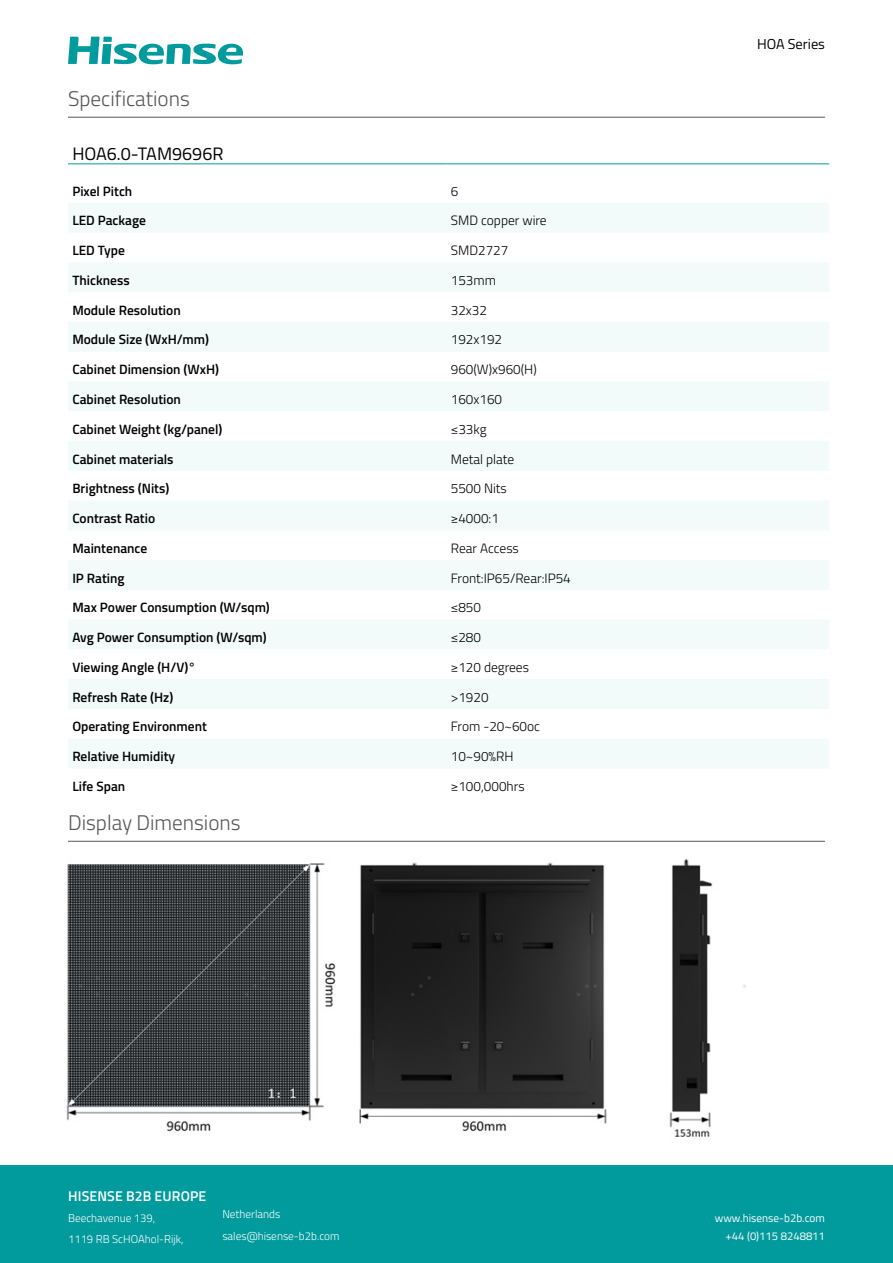
<style>
.page{position:relative;width:893px;height:1263px;background:#fff}
.page>*{position:absolute;margin:0;border:0;box-sizing:border-box;transform-origin:0 0}
.t1{font:300 21.15px "Titillium Web";color:#575756}
.t2{font:18px "Titillium Web";color:#000}
.t3{font:14.4px "Titillium Web";color:#000}
.t4{font:600 14.1px "Titillium Web";letter-spacing:.01em;color:#fff}
.t5{font:600 13.5px "Titillium Web";color:#000}
.t6{font:300 13.5px "Titillium Web";color:#000}
.t7{font:300 11.25px/21.1px "Titillium Web";color:#fff}
.t8{font:11.25px/18.5px "Titillium Web";color:#fff;text-align:right}
</style>
<div class="page">
<div style="left:0;top:1165px;width:893px;height:98px;background:#019a9d"></div>
<svg style="left:68px;top:203px;width:761px;height:565px;fill:#f2fafa"></svg>
<hr style="left:68px;top:164px;width:378px;height:1px;background:#019a9d">
<hr style="left:446px;top:164px;width:383px;height:1px;background:#019a9d">
<hr style="left:68px;top:117px;width:757px;height:1px;background:#575756">
<svg style="left:68px;top:37px;width:176px;height:27px"></svg>
<hr style="left:68px;top:841px;width:757px;height:1px;background:#575756">
<img style="left:66px;top:859px;width:680px;height:278px">
<h1 class="t1" style="left:68px;top:83px;width:123px">Specifications</h1>
<h2 class="t2" style="left:72px;top:140px;width:153px">HOA6.0-TAM9696R</h2>
<p class="t5" style="left:72px;top:181px;width:61px">Pixel Pitch</p>
<p class="t6" style="left:451px;top:181px;width:9px">6</p>
<p class="t5" style="left:72px;top:210px;width:75px">LED Package</p>
<p class="t6" style="left:451px;top:211px;width:97px">SMD copper wire</p>
<p class="t5" style="left:72px;top:240px;width:54px">LED Type</p>
<p class="t6" style="left:451px;top:241px;width:59px">SMD2727</p>
<p class="t5" style="left:72px;top:270px;width:59px">Thickness</p>
<p class="t6" style="left:451px;top:270px;width:47px">153mm</p>
<p class="t5" style="left:72px;top:300px;width:110px">Module Resolution</p>
<p class="t6" style="left:451px;top:300px;width:38px">32x32</p>
<p class="t5" style="left:72px;top:330px;width:138px">Module Size (WxH/mm)</p>
<p class="t6" style="left:451px;top:330px;width:53px">192x192</p>
<p class="t5" style="left:72px;top:359px;width:148px">Cabinet Dimension (WxH)</p>
<p class="t6" style="left:451px;top:360px;width:87px">960(W)x960(H)</p>
<p class="t5" style="left:72px;top:389px;width:110px">Cabinet Resolution</p>
<p class="t6" style="left:451px;top:389px;width:53px">160x160</p>
<p class="t5" style="left:72px;top:419px;width:152px">Cabinet Weight (kg/panel)</p>
<p class="t6" style="left:451px;top:419px;width:37px">≤33kg</p>
<p class="t5" style="left:72px;top:449px;width:103px">Cabinet materials</p>
<p class="t6" style="left:451px;top:449px;width:65px">Metal plate</p>
<p class="t5" style="left:72px;top:478px;width:98px">Brightness (Nits)</p>
<p class="t6" style="left:451px;top:479px;width:58px">5500 Nits</p>
<p class="t5" style="left:72px;top:508px;width:84px">Contrast Ratio</p>
<p class="t6" style="left:451px;top:509px;width:50px">≥4000:1</p>
<p class="t5" style="left:72px;top:538px;width:76px">Maintenance</p>
<p class="t6" style="left:451px;top:538px;width:70px">Rear Access</p>
<p class="t5" style="left:72px;top:568px;width:54px">IP Rating</p>
<p class="t6" style="left:451px;top:568px;width:122px">Front:IP65/Rear:IP54</p>
<p class="t5" style="left:72px;top:597px;width:199px">Max Power Consumption (W/sqm)</p>
<p class="t6" style="left:451px;top:598px;width:32px">≤850</p>
<p class="t5" style="left:72px;top:627px;width:196px">Avg Power Consumption (W/sqm)</p>
<p class="t6" style="left:451px;top:628px;width:32px">≤280</p>
<p class="t5" style="left:72px;top:657px;width:125px">Viewing Angle (H/V)°</p>
<p class="t6" style="left:451px;top:657px;width:80px">≥120 degrees</p>
<p class="t5" style="left:72px;top:687px;width:102px">Refresh Rate (Hz)</p>
<p class="t6" style="left:451px;top:687px;width:39px">&gt;1920</p>
<p class="t5" style="left:72px;top:717px;width:136px">Operating Environment</p>
<p class="t6" style="left:451px;top:717px;width:91px">From -20~60oc</p>
<p class="t5" style="left:72px;top:746px;width:104px">Relative Humidity</p>
<p class="t6" style="left:451px;top:747px;width:64px">10~90%RH</p>
<p class="t5" style="left:72px;top:776px;width:54px">Life Span</p>
<p class="t6" style="left:451px;top:776px;width:75px">≥100,000hrs</p>
<h1 class="t1" style="left:68px;top:807px;width:174px">Display Dimensions</h1>
<p class="t3" style="left:757px;top:34px;width:69px">HOA Series</p>
<p class="t4" style="left:68px;top:1185px;width:140px">HISENSE B2B EUROPE</p>
<p class="t7" style="left:68px;top:1207px;width:117px">Beechavenue 139,<br>1119 RB ScHOAhol-Rijk,</p>
<p class="t8" style="left:715px;top:1208px;width:112px">www.hisense-b2b.com +44 (0)115 8248811</p>
<p class="t7" style="left:222px;top:1203px;width:119px">Netherlands sales@hisense-b2b.com</p>
</div>
